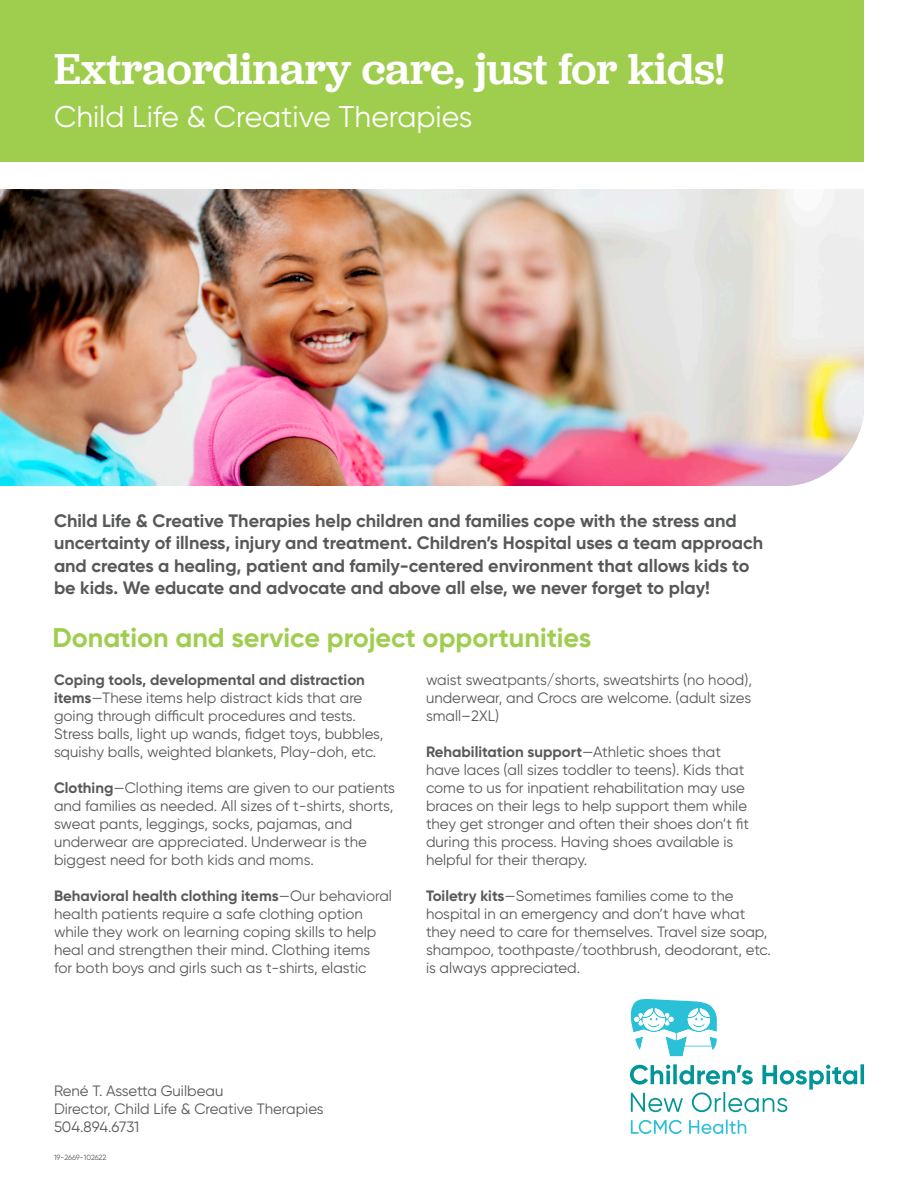
<style>
.page{position:relative;width:918px;height:1188px;background:#fff}
.page>*{position:absolute;margin:0;border:0;box-sizing:border-box;transform-origin:0 0}
._30_33_headline_-_me{font:500 45px "Jubilat";color:#fff}
._20_24_lead-in_-_reg{font:30px "Gilroy";color:#fff}
._18_21_subhead_-_bol{font:700 27px "Gilroy";color:#9fcd4d}
._12_15_alt_body_copy{font:700 18px/22.5px "Gilroy";color:#57585a}
._10_12_body_copy_-_r{font:15px/18px "Gilroy";color:#57585a}
._10_12_body_copy_-_r-2{font:7.5px "Gilroy";letter-spacing:-.01em;color:#57585a}
.s1{font-weight:700}
</style>
<div class="page">
<div style="left:0;top:0;width:864px;height:162px;background:#9fcd4d"></div>
<img style="left:0;top:189px;width:864px;height:297px">
<svg style="left:631px;top:1120px;width:115px;height:14px"></svg>
<svg style="left:630px;top:1064px;width:234px;height:48px"></svg>
<svg style="left:631px;top:999px;width:86px;height:57px"></svg>
<p class="_30_33_headline_-_me" style="left:54px;top:40px;width:673px">Extraordinary care, just for kids!</p>
<p class="_20_24_lead-in_-_reg" style="left:54px;top:99px;width:420px">Child Life &amp; Creative Therapies</p>
<p class="_12_15_alt_body_copy" style="left:54px;top:509px;width:711px">Child Life &amp; Creative Therapies help children and families cope with the stress and uncertainty of illness, injury and treatment. Children’s Hospital uses a team approach and creates a healing, patient and family-centered environment that allows kids to be kids. We educate and advocate and above all else, we never forget to play!</p>
<p class="_18_21_subhead_-_bol" style="left:52px;top:621px;width:540px">Donation and service project opportunities</p>
<p class="_10_12_body_copy_-_r" style="left:54px;top:670px;width:331px"><span class="s1">Coping tools, developmental and distraction items</span>—These items help distract kids that are going through difficult procedures and tests.<br>Stress balls, light up wands, fidget toys, bubbles, squishy balls, weighted blankets, Play-doh, etc.</p>
<p class="_10_12_body_copy_-_r" style="left:54px;top:778px;width:343px"><span class="s1">Clothing</span>—Clothing items are given to our patients and families as needed. All sizes of t-shirts, shorts, sweat pants, leggings, socks, pajamas, and underwear are appreciated. Underwear is the biggest need for both kids and moms.</p>
<p class="_10_12_body_copy_-_r" style="left:54px;top:886px;width:340px"><span class="s1">Behavioral health clothing items</span>—Our behavioral health patients require a safe clothing option while they work on learning coping skills to help heal and strengthen their mind. Clothing items for both boys and girls such as t-shirts, elastic</p>
<p class="_10_12_body_copy_-_r" style="left:426px;top:670px;width:327px;text-align:justify">waist sweatpants/shorts, sweatshirts (no hood), underwear, and Crocs are welcome. (adult sizes small–2XL)</p>
<p class="_10_12_body_copy_-_r" style="left:426px;top:742px;width:325px"><span class="s1">Rehabilitation support</span>—Athletic shoes that have laces (all sizes toddler to teens). Kids that come to us for inpatient rehabilitation may use braces on their legs to help support them while they get stronger and often their shoes don’t fit during this process. Having shoes available is helpful for their therapy.</p>
<p class="_10_12_body_copy_-_r" style="left:426px;top:886px;width:346px"><span class="s1">Toiletry kits</span>—Sometimes families come to the hospital in an emergency and don’t have what they need to care for themselves. Travel size soap, shampoo, toothpaste/toothbrush, deodorant, etc. is always appreciated.</p>
<p class="_10_12_body_copy_-_r" style="left:54px;top:1082px;width:171px">René T. Assetta Guilbeau</p>
<p class="_10_12_body_copy_-_r" style="left:54px;top:1100px;width:271px">Director, Child Life &amp; Creative Therapies</p>
<p class="_10_12_body_copy_-_r" style="left:54px;top:1118px;width:87px">504.894.6731</p>
<p class="_10_12_body_copy_-_r-2" style="left:54px;top:1153px;width:54px">19-2669-102622</p>
</div>
